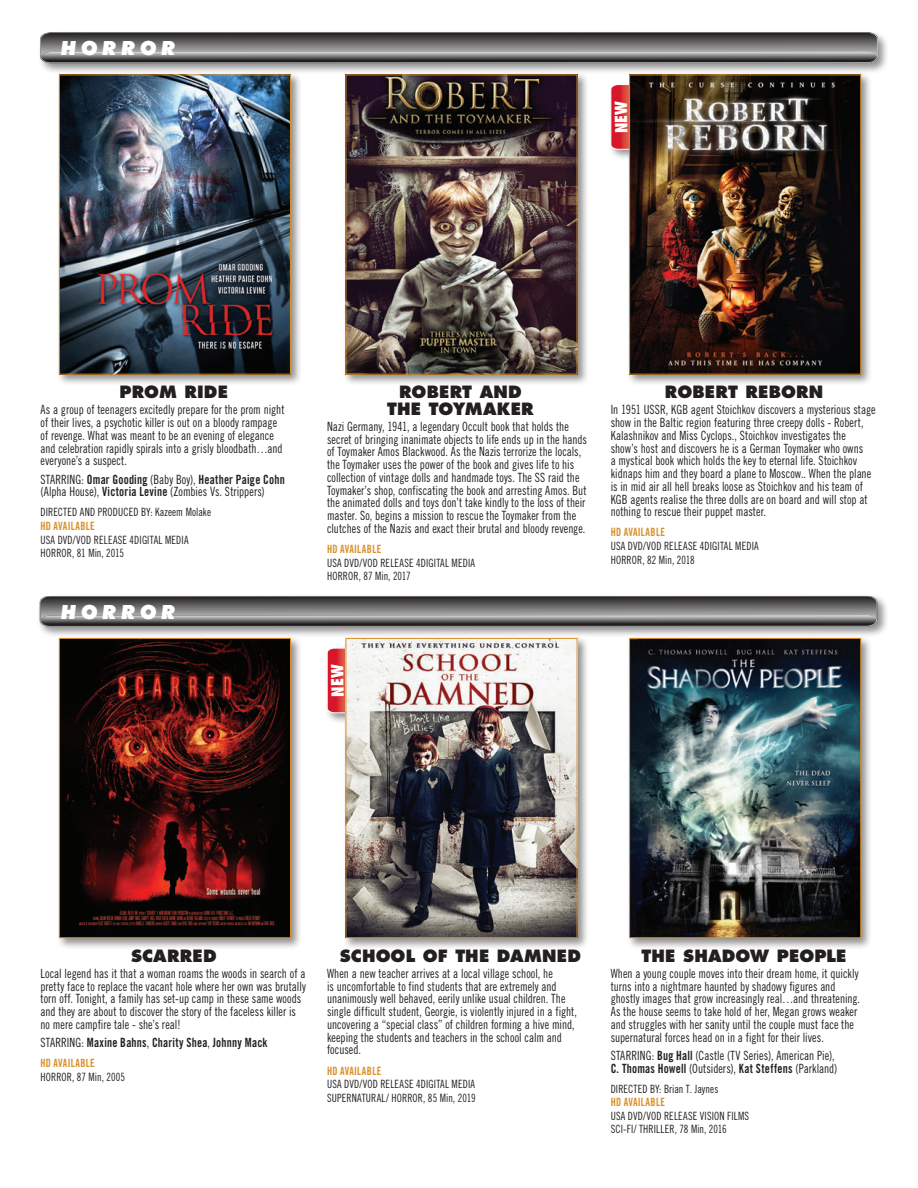
<style>
.page{position:relative;width:918px;height:1188px;background:#fff}
.page>*{position:absolute;margin:0;border:0;box-sizing:border-box;transform-origin:0 0}
.t1{font:21px "Futura Ext Bld Itl";letter-spacing:.2em;color:#fff}
.t2{font:800 16.5px/16.5px "Futura";letter-spacing:.01em;color:#231f20;text-align:center}
.t3{font:12.75px/12.8px "Trade Gothic Cond Eighteen";color:#231f20;scale:.9 1}
.t4{font:12.75px "Trade Gothic Bold Cond Twenty";letter-spacing:.02em;color:#231f20;scale:.9 1}
.t5{font:11.4px/13.5px "Trade Gothic Cond Eighteen";letter-spacing:.015em;color:#231f20;scale:.9 1}
.t6{font:11.4px "Trade Gothic Bold Cond Twenty";letter-spacing:.03em;color:#d98f28;scale:.9 1}
.s1{font-family:"Trade Gothic Cond Eighteen"}
.s2{font-family:"Trade Gothic Bold Cond Twenty"}
</style>
<div class="page">
<div style="left:325px;top:645px;width:51px;height:80px;background:#231f20;opacity:.5"></div>
<div style="left:608px;top:82px;width:52px;height:79px;background:#231f20;opacity:.5"></div>
<div style="left:38px;top:30px;width:852px;height:45px;background:#231f20;opacity:.5"></div>
<svg style="left:40px;top:32px;width:838px;height:31px"></svg>
<div style="left:37px;top:593px;width:852px;height:45px;background:#231f20;opacity:.5"></div>
<svg style="left:40px;top:596px;width:837px;height:31px"></svg>
<div style="left:627px;top:636px;width:246px;height:314px;background:#231f20;opacity:.5"></div>
<img style="left:631px;top:640px;width:228px;height:296px">
<div style="left:629px;top:638px;width:232px;height:300px;border:1px solid #d98f28"></div>
<div style="left:57px;top:636px;width:245px;height:314px;background:#231f20;opacity:.5"></div>
<img style="left:61px;top:640px;width:228px;height:296px">
<div style="left:59px;top:638px;width:232px;height:300px;border:1px solid #d98f28"></div>
<div style="left:343px;top:636px;width:246px;height:314px;background:#231f20;opacity:.5"></div>
<img style="left:348px;top:640px;width:227px;height:296px">
<div style="left:346px;top:638px;width:231px;height:300px;border:1px solid #d98f28"></div>
<div style="left:627px;top:72px;width:246px;height:314px;background:#231f20;opacity:.5"></div>
<img style="left:631px;top:77px;width:228px;height:296px">
<div style="left:629px;top:75px;width:232px;height:300px;border:1px solid #d98f28"></div>
<div style="left:57px;top:72px;width:245px;height:314px;background:#231f20;opacity:.5"></div>
<img style="left:61px;top:77px;width:228px;height:296px">
<div style="left:59px;top:75px;width:232px;height:300px;border:1px solid #d98f28"></div>
<div style="left:343px;top:72px;width:246px;height:314px;background:#231f20;opacity:.5"></div>
<img style="left:348px;top:77px;width:227px;height:296px">
<svg style="left:327px;top:648px;width:38px;height:65px"></svg>
<svg style="left:611px;top:84px;width:38px;height:66px"></svg>
<h1 class="t1" style="left:60px;top:34px;width:117px">HORROR</h1>
<p class="t2" style="left:120px;top:384px;width:110px">PROM RIDE</p>
<p class="t3" style="left:40px;top:403px;width:273px">As a group of teenagers excitedly prepare for the prom night of their lives, a psychotic killer is out on a bloody rampage of revenge. What was meant to be an evening of elegance and celebration rapidly spirals into a grisly bloodbath…and everyone’s a suspect.</p>
<p class="t4" style="left:40px;top:471px;width:273px"><span class="s1">STARRING:</span> Omar Gooding <span class="s1">(Baby Boy),</span> Heather Paige Cohn</p>
<p class="t3" style="left:40px;top:485px;width:251px">(Alpha House), <span class="s2">Victoria Levine</span> (Zombies Vs. Strippers)</p>
<p class="t5" style="left:40px;top:505px;width:191px">DIRECTED AND PRODUCED BY: Kazeem Molake</p>
<p class="t6" style="left:40px;top:519px;width:62px">HD AVAILABLE</p>
<p class="t5" style="left:40px;top:533px;width:166px">USA DVD/VOD RELEASE 4DIGITAL MEDIA<br>HORROR, 81 Min, 2015</p>
<h1 class="t1" style="left:60px;top:598px;width:117px">HORROR</h1>
<p class="t2" style="left:387px;top:384px;width:148px">ROBERT AND<br>THE TOYMAKER</p>
<p class="t3" style="left:327px;top:420px;width:290px">Nazi Germany, 1941, a legendary Occult book that holds the secret of bringing inanimate objects to life ends up in the hands of Toymaker Amos Blackwood. As the Nazis terrorize the locals, the Toymaker uses the power of the book and gives life to his collection of vintage dolls and handmade toys. The SS raid the Toymaker’s shop, confiscating the book and arresting Amos. But the animated dolls and toys don’t take kindly to the loss of their master. So, begins a mission to rescue the Toymaker from the clutches of the Nazis and exact their brutal and bloody revenge.</p>
<p class="t6" style="left:327px;top:542px;width:62px">HD AVAILABLE</p>
<p class="t5" style="left:327px;top:556px;width:166px">USA DVD/VOD RELEASE 4DIGITAL MEDIA<br>HORROR, 87 Min, 2017</p>
<p class="t2" style="left:665px;top:384px;width:160px">ROBERT REBORN</p>
<p class="t3" style="left:611px;top:403px;width:296px">In 1951 USSR, KGB agent Stoichkov discovers a mysterious stage show in the Baltic region featuring three creepy dolls - Robert, Kalashnikov and Miss Cyclops., Stoichkov investigates the show’s host and discovers he is a German Toymaker who owns<br>a mystical book which holds the key to eternal life. Stoichkov kidnaps him and they board a plane to Moscow.. When the plane is in mid air all hell breaks loose as Stoichkov and his team of KGB agents realise the three dolls are on board and will stop at nothing to rescue their puppet master.</p>
<p class="t6" style="left:611px;top:526px;width:62px">HD AVAILABLE</p>
<p class="t5" style="left:611px;top:539px;width:166px">USA DVD/VOD RELEASE 4DIGITAL MEDIA<br>HORROR, 82 Min, 2018</p>
<p class="t2" style="left:131px;top:948px;width:87px">SCARRED</p>
<p class="t3" style="left:40px;top:967px;width:296px">Local legend has it that a woman roams the woods in search of a pretty face to replace the vacant hole where her own was brutally torn off. Tonight, a family has set-up camp in these same woods and they are about to discover the story of the faceless killer is no mere campfire tale - she’s real!</p>
<p class="t4" style="left:40px;top:1035px;width:254px"><span class="s1">STARRING:</span> Maxine Bahns<span class="s1">,</span> Charity Shea<span class="s1">,</span> Johnny Mack</p>
<p class="t6" style="left:40px;top:1056px;width:62px">HD AVAILABLE</p>
<p class="t5" style="left:40px;top:1070px;width:95px">HORROR, 87 Min, 2005</p>
<p class="t2" style="left:340px;top:948px;width:243px">SCHOOL OF THE DAMNED</p>
<p class="t3" style="left:327px;top:967px;width:279px">When a new teacher arrives at a local village school, he<br>is uncomfortable to find students that are extremely and unanimously well behaved, eerily unlike usual children. The single difficult student, Georgie, is violently injured in a fight, uncovering a “special class” of children forming a hive mind, keeping the students and teachers in the school calm and focused.</p>
<p class="t6" style="left:327px;top:1064px;width:62px">HD AVAILABLE</p>
<p class="t5" style="left:327px;top:1077px;width:167px">USA DVD/VOD RELEASE 4DIGITAL MEDIA<br>SUPERNATURAL/ HORROR, 85 Min, 2019</p>
<p class="t2" style="left:642px;top:948px;width:206px">THE SHADOW PEOPLE</p>
<p class="t3" style="left:611px;top:967px;width:279px">When a young couple moves into their dream home, it quickly turns into a nightmare haunted by shadowy figures and ghostly images that grow increasingly real…and threatening.<br>As the house seems to take hold of her, Megan grows weaker and struggles with her sanity until the couple must face the supernatural forces head on in a fight for their lives.</p>
<p class="t3" style="left:611px;top:1049px;width:250px">STARRING: <span class="s2">Bug Hall</span> (Castle (TV Series), American Pie),</p>
<p class="t4" style="left:611px;top:1060px;width:253px">C. Thomas Howell <span class="s1">(Outsiders),</span> Kat Steffens <span class="s1">(Parkland)</span></p>
<p class="t5" style="left:611px;top:1082px;width:121px">DIRECTED BY: Brian T. Jaynes</p>
<p class="t6" style="left:611px;top:1095px;width:62px">HD AVAILABLE</p>
<p class="t5" style="left:611px;top:1109px;width:155px">USA DVD/VOD RELEASE VISION FILMS<br>SCI-FI/ THRILLER, 78 Min, 2016</p>
</div>
